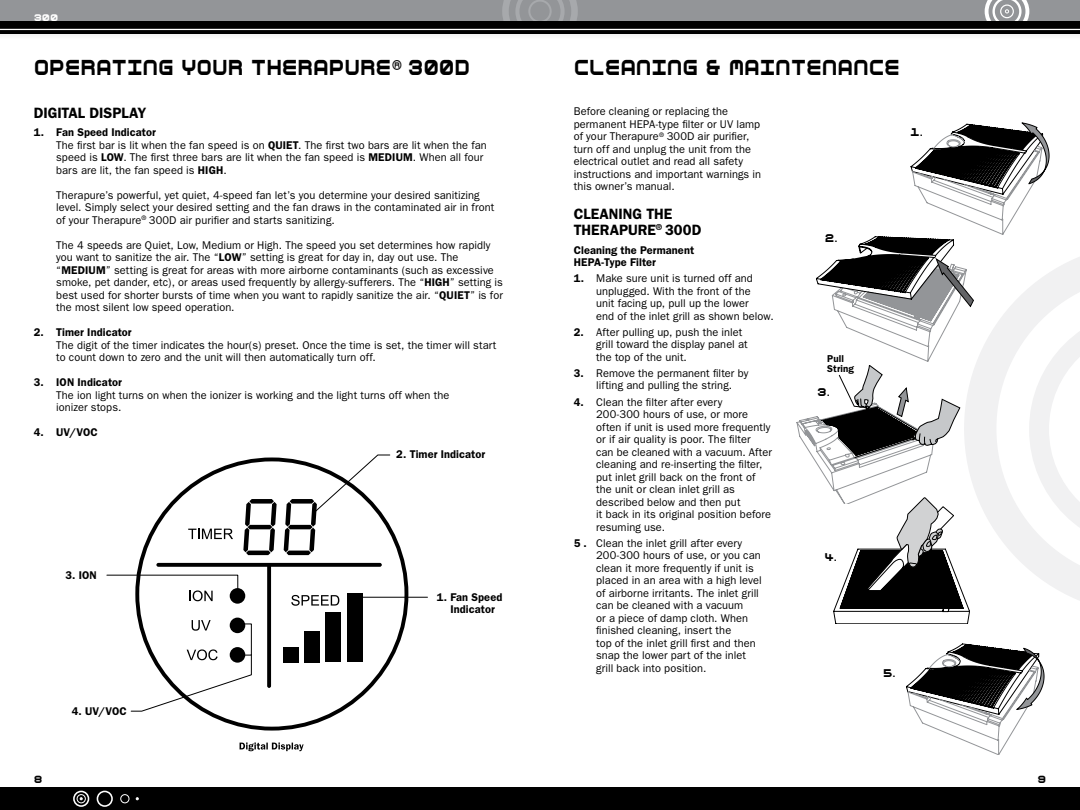
<style>
.page{position:relative;width:1080px;height:810px;background:#fff}
.page>*{position:absolute;margin:0;border:0;box-sizing:border-box;transform-origin:0 0}
.t1{font:33.75px "Aspirin Overdose";letter-spacing:-.005em;color:#000;scale:.85 1}
.t2{font:17.5px "Aspirin Overdose";color:#000}
.t3{font:16.25px "Aspirin Overdose";color:#000}
.t4{font:600 15px/16.2px "Franklin Gothic";color:#000}
.t5{font:15px "Aspirin Overdose";color:#fff}
.t6{font:11.25px/12.5px "Franklin Gothic";letter-spacing:.005em;color:#000}
.t7{font:600 11.25px/12.5px "Franklin Gothic";letter-spacing:.005em;color:#000}
.t8{font:600 10px/10px "Franklin Gothic";letter-spacing:.01em;color:#000}
.s1{font-weight:600}
</style>
<div class="page">
<div style="left:0;top:0;width:540px;height:22px;background:#939598"></div>
<div style="left:0;top:787px;width:540px;height:23px;background:#000"></div>
<div style="left:73px;top:791px;width:16px;height:16px;border:2px solid #fff;border-radius:50%"></div>
<div style="left:77px;top:794px;width:9px;height:9px;border:1px solid #fff;border-radius:50%"></div>
<div style="left:97px;top:791px;width:16px;height:16px;border:2px solid #fff;border-radius:50%"></div>
<div style="left:120px;top:794px;width:9px;height:9px;border:1px solid #fff;border-radius:50%"></div>
<div style="left:0;top:21px;width:540px;height:13px;background:#000"></div>
<div style="left:0;top:28px;width:540px;height:16px;background:#000;opacity:.25"></div>
<hr style="left:0;top:29px;width:540px;height:1px;background:#fff">
<div style="left:540px;top:0;width:540px;height:22px;background:#939598"></div>
<div style="left:540px;top:787px;width:540px;height:23px;background:#000"></div>
<svg style="left:985px;top:0;width:44px;height:21px"></svg>
<svg style="left:502px;top:0;width:76px;height:44px"></svg>
<div style="left:540px;top:21px;width:540px;height:13px;background:#000"></div>
<div style="left:540px;top:28px;width:540px;height:16px;background:#000;opacity:.25"></div>
<hr style="left:540px;top:29px;width:540px;height:1px;background:#fff">
<svg style="left:906px;top:644px;width:138px;height:111px"></svg>
<svg style="left:797px;top:123px;width:283px;height:501px"></svg>
<svg style="left:240px;top:743px;width:64px;height:8px"></svg>
<svg style="left:139px;top:458px;width:269px;height:273px"></svg>
<hr style="left:360px;top:597px;width:67px;height:1px;background:#000">
<svg style="left:284px;top:454px;width:107px;height:101px"></svg>
<svg style="left:106px;top:563px;width:276px;height:149px"></svg>
<h3 class="t5" style="left:34px;top:11px;width:26px">300</h3>
<h1 class="t1" style="left:34px;top:54px;width:512px">operating your Therapure® 300D</h1>
<h3 class="t4" style="left:34px;top:105px;width:8px">digit</h3>
<h3 class="t4" style="left:69px;top:105px;width:77px">al Display</h3>
<p class="t6" style="left:56px;top:126px;width:432px;text-indent:-23px"><span class="s1">1. Fan Speed Indicator<br></span>The first bar is lit when the fan speed is on <span class="s1">QUIET</span>. The first two bars are lit when the fan speed is <span class="s1">LOW</span>. The first three bars are lit when the fan speed is <span class="s1">MEDIUM</span>. When all four bars are lit, the fan speed is <span class="s1">HIGH</span>.</p>
<p class="t6" style="left:56px;top:189px;width:440px">Therapure’s powerful, yet quiet, 4-speed fan let’s you determine your desired sanitizing level. Simply select your desired setting and the fan draws in the contaminated air in front of your Therapure<sup>®</sup> 300D air purifier and starts sanitizing.</p>
<p class="t6" style="left:56px;top:239px;width:448px">The 4 speeds are Quiet, Low, Medium or High. The speed you set determines how rapidly you want to sanitize the air. The “<span class="s1">Low</span>” setting is great for day in, day out use. The<br>“<span class="s1">Medi um</span>” setting is great for areas with more airborne contaminants (such as excessive smoke, pet dander, etc), or areas used frequently by allergy-sufferers. The “<span class="s1">Hig h</span>” setting is best used for shorter bursts of time when you want to rapidly sanitize the air. “<span class="s1">Quiet</span>” is for the most silent low speed operation.</p>
<p class="t7" style="left:34px;top:326px;width:99px">2. Timer Indicator</p>
<p class="t6" style="left:56px;top:339px;width:442px">The digit of the timer indicates the hour(s) preset. Once the time is set, the timer will start to count down to zero and the unit will then automatically turn off.</p>
<p class="t7" style="left:34px;top:376px;width:90px">3. ION Indicator</p>
<p class="t6" style="left:56px;top:389px;width:395px">The ion light turns on when the ionizer is working and the light turns off when the ionizer stops.</p>
<p class="t7" style="left:34px;top:426px;width:66px">4. UV/VOC</p>
<p class="t7" style="left:66px;top:569px;width:25px">3. ION</p>
<h3 class="t3" style="left:34px;top:773px;width:10px">8</h3>
<p class="t7" style="left:72px;top:705px;width:56px">4. UV/VOC</p>
<p class="t7" style="left:396px;top:448px;width:90px">2. Timer Indicator</p>
<p class="t7" style="left:437px;top:591px;width:67px;text-align:center">1. Fan Speed<br>Indicator</p>
<h1 class="t1" style="left:574px;top:54px;width:385px">cleaning &amp; maintenance</h1>
<p class="t6" style="left:574px;top:105px;width:189px">Before cleaning or replacing the permanent HEPA-type filter or UV lamp of your Therapure<sup>®</sup> 300D air purifier, turn off and unplug the unit from the electrical outlet and read all safety instructions and important warnings in this owner’s manual.</p>
<h3 class="t4" style="left:574px;top:206px;width:129px">Cleaning the<br>Therapure<sup>®</sup> 300D</h3>
<p class="t7" style="left:574px;top:244px;width:122px">Cleaning the Permanent<br>HEPA-Type Filter</p>
<p class="t6" style="left:596px;top:272px;width:179px;text-indent:-22px"><span class="s1">1.</span> Make sure unit is turned off and unplugged. With the front of the<br>unit facing up, pull up the lower<br>end of the inlet grill as shown below.</p>
<p class="t6" style="left:596px;top:326px;width:153px;text-indent:-22px"><span class="s1">2.</span> After pulling up, push the inlet grill toward the display panel at the top of the unit.</p>
<p class="t6" style="left:574px;top:367px;width:176px;text-align:center"><span class="s1">3.</span> Remove the permanent filter by lifting and pulling the string.</p>
<p class="t6" style="left:596px;top:396px;width:177px;text-indent:-23px"><span class="s1">4.</span> Clean the filter after every<br>200-300 hours of use, or more often if unit is used more frequently or if air quality is poor. The filter<br>can be cleaned with a vacuum. After cleaning and re-inserting the filter, put inlet grill back on the front of the unit or clean inlet grill as described below and then put<br>it back in its original position before resuming use.</p>
<p class="t6" style="left:596px;top:537px;width:167px;text-indent:-23px"><span class="s1">5 .</span> Clean the inlet grill after every<br>200-300 hours of use, or you can clean it more frequently if unit is placed in an area with a high level of airborne irritants. The inlet grill can be cleaned with a vacuum<br>or a piece of damp cloth. When finished cleaning, insert the<br>top of the inlet grill first and then snap the lower part of the inlet grill back into position.</p>
<h2 class="t2" style="left:825px;top:231px;width:14px">2.</h2>
<p class="t8" style="left:827px;top:354px;width:28px">Pull<br>String</p>
<h2 class="t2" style="left:817px;top:384px;width:14px">3.</h2>
<h2 class="t2" style="left:824px;top:550px;width:14px">4.</h2>
<h2 class="t2" style="left:883px;top:666px;width:14px">5.</h2>
<h2 class="t2" style="left:910px;top:125px;width:14px">1.</h2>
<h3 class="t3" style="left:1038px;top:773px;width:10px">9</h3>
</div>
